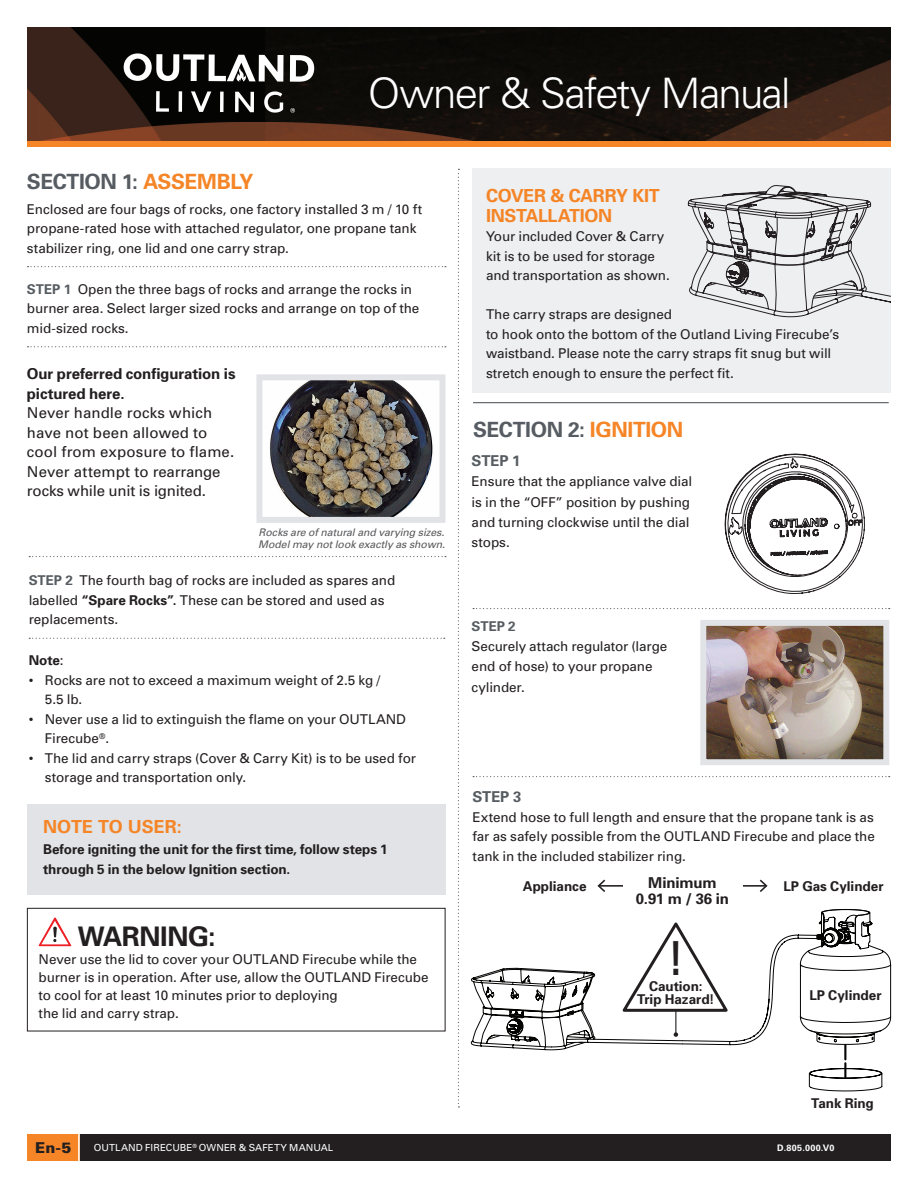
<style>
.page{position:relative;width:918px;height:1188px;background:#fff}
.page>*{position:absolute;margin:0;border:0;box-sizing:border-box;transform-origin:0 0}
.t1{font:700 46.8px "Univers";color:#231f20;scale:.8 1}
.t2{font:300 42px "Univers";letter-spacing:-.04em;color:#fff}
.t3{font:700 27px "Univers";letter-spacing:-.015em;color:#231f20}
.t4{font:700 21px "Univers";letter-spacing:-.015em;color:#565c61}
.t5{font:700 18px/20.2px "Univers";letter-spacing:-.015em;color:#f58527}
.t6{font:15px/19.5px "Univers";letter-spacing:.005em;color:#231f20}
.t7{font:700 15px/19.5px "Univers";letter-spacing:-.01em;color:#231f20}
.t8{font:700 15px "Univers";letter-spacing:-.015em;color:#565c61}
.t9{font:900 15px "Univers";color:#231f20}
.t10{font:13.5px/19.5px "Univers";letter-spacing:-.005em;color:#231f20}
.t11{font:700 13.5px/20.2px "Univers";letter-spacing:-.005em;color:#231f20}
.t12{font:700 13.5px "Univers";color:#565c61}
.t13{font:italic 10.5px/12px "Univers";letter-spacing:-.005em;color:#57585a}
.t14{font:9.75px "Univers";letter-spacing:.01em;color:#fff}
.t15{font:700 9px "Univers";letter-spacing:.04em;color:#fff}
.s1{color:#f58527}
.s2{font-weight:700;color:#565c61}
.s3{font-weight:700}
.s4{font-weight:400}
</style>
<div class="page">
<img style="left:27px;top:27px;width:864px;height:115px">
<div style="left:27px;top:142px;width:864px;height:5px;background:#f58527"></div>
<div style="left:27px;top:1134px;width:864px;height:27px;background:#231f20"></div>
<div style="left:27px;top:1134px;width:53px;height:27px;background:#f58527"></div>
<hr style="left:78px;top:1133px;width:2px;height:30px;background:#fff">
<svg style="left:290px;top:55px;width:24px;height:27px"></svg>
<svg style="left:124px;top:53px;width:160px;height:29px"></svg>
<svg style="left:156px;top:91px;width:13px;height:21px"></svg>
<hr style="left:179px;top:91px;width:3px;height:21px;background:#fff">
<svg style="left:191px;top:91px;width:20px;height:21px"></svg>
<svg style="left:220px;top:92px;width:4px;height:20px"></svg>
<svg style="left:235px;top:92px;width:19px;height:20px"></svg>
<svg style="left:264px;top:91px;width:19px;height:22px"></svg>
<svg style="left:290px;top:108px;width:5px;height:5px"></svg>
<div style="left:472px;top:169px;width:419px;height:224px;background:#eeeff1"></div>
<img style="left:700px;top:620px;width:189px;height:145px">
<svg style="left:28px;top:266px;width:418px;height:1px"></svg>
<svg style="left:28px;top:346px;width:418px;height:1px"></svg>
<svg style="left:473px;top:608px;width:417px;height:1px"></svg>
<hr style="left:473px;top:402px;width:416px;height:1px;background:#565c61">
<svg style="left:473px;top:776px;width:417px;height:1px"></svg>
<svg style="left:29px;top:556px;width:417px;height:1px"></svg>
<svg style="left:458px;top:169px;width:1px;height:938px"></svg>
<div style="left:27px;top:805px;width:418px;height:90px;background:#e1e3e6"></div>
<img style="left:256px;top:374px;width:190px;height:149px">
<div style="left:27px;top:908px;width:418px;height:123px;border:1px solid #231f20"></div>
<svg style="left:39px;top:918px;width:32px;height:28px"></svg>
<hr style="left:599px;top:885px;width:167px;height:2px;background:#231f20">
<svg style="left:597px;top:879px;width:10px;height:13px"></svg>
<svg style="left:758px;top:879px;width:10px;height:13px"></svg>
<div style="left:623px;top:876px;width:119px;height:39px;background:#fff"></div>
<svg style="left:731px;top:934px;width:69px;height:111px"></svg>
<svg style="left:800px;top:909px;width:91px;height:182px"></svg>
<svg style="left:470px;top:922px;width:261px;height:128px"></svg>
<svg style="left:688px;top:56px;width:203px;height:261px"></svg>
<svg style="left:725px;top:454px;width:140px;height:140px"></svg>
<svg style="left:29px;top:638px;width:416px;height:1px"></svg>
<h2 class="t2" style="left:368px;top:68px;width:424px">Owner &amp; Safety Manual</h2>
<h3 class="t4" style="left:27px;top:168px;width:228px">SECTION 1: <span class="s1">ASSEMBLY</span></h3>
<p class="t10" style="left:27px;top:199px;width:397px">Enclosed are four bags of rocks, one factory installed 3 m / 10 ft propane-rated hose with attached regulator, one propane tank stabilizer ring, one lid and one carry strap.</p>
<p class="t10" style="left:27px;top:279px;width:394px"><span class="s2">STEP 1</span> Open the three bags of rocks and arrange the rocks in burner area. Select larger sized rocks and arrange on top of the mid-sized rocks.</p>
<p class="t7" style="left:27px;top:364px;width:210px">Our preferred configuration is pictured here.</p>
<p class="t6" style="left:27px;top:403px;width:209px">Never handle rocks which have not been allowed to cool from exposure to flame.<br>Never attempt to rearrange rocks while unit is ignited.</p>
<p class="t13" style="left:258px;top:526px;width:188px">Rocks are of natural and varying sizes.<br>Model may not look exactly as shown.</p>
<p class="t10" style="left:29px;top:570px;width:368px"><span class="s2">STEP 2</span> The fourth bag of rocks are included as spares and labelled <span class="s3">“Spare Rocks”.</span> These can be stored and used as replacements.</p>
<p class="t11" style="left:29px;top:650px;width:36px">Note<span class="s4">:</span></p>
<p class="t10" style="left:45px;top:670px;width:337px;text-indent:-16px">• Rocks are not to exceed a maximum weight of 2.5 kg /<br>5.5 lb.</p>
<p class="t10" style="left:45px;top:709px;width:363px;text-indent:-16px">• Never use a lid to extinguish the flame on your OUTLAND<br>Firecube<sup>®</sup>.</p>
<p class="t10" style="left:45px;top:748px;width:373px;text-indent:-16px">• The lid and carry straps (Cover &amp; Carry Kit) is to be used for storage and transportation only.</p>
<h3 class="t5" style="left:43px;top:816px;width:140px">NOTE TO USER:</h3>
<p class="t11" style="left:43px;top:838px;width:346px">Before igniting the unit for the first time, follow steps 1 through 5 in the below Ignition section.</p>
<h3 class="t3" style="left:78px;top:919px;width:139px">WARNING:</h3>
<p class="t10" style="left:39px;top:950px;width:392px;line-height:18px">Never use the lid to cover your OUTLAND Firecube while the burner is in operation. After use, allow the OUTLAND Firecube to cool for at least 10 minutes prior to deploying<br>the lid and carry strap.</p>
<h3 class="t5" style="left:486px;top:184px;width:175px">COVER &amp; CARRY KIT<br>INSTALLATION</h3>
<p class="t10" style="left:486px;top:227px;width:185px">Your included Cover &amp; Carry kit is to be used for storage and transportation as shown.</p>
<p class="t10" style="left:486px;top:305px;width:355px">The carry straps are designed<br>to hook onto the bottom of the Outland Living Firecube’s waistband. Please note the carry straps fit snug but will stretch enough to ensure the perfect fit.</p>
<h3 class="t4" style="left:473px;top:416px;width:212px">SECTION 2: <span class="s1">IGNITION</span></h3>
<p class="t8" style="left:472px;top:451px;width:50px">STEP 1</p>
<p class="t10" style="left:472px;top:471px;width:222px;line-height:20.2px">Ensure that the appliance valve dial is in the “OFF” position by pushing and turning clockwise until the dial stops.</p>
<p class="t12" style="left:472px;top:617px;width:46px">STEP 2</p>
<p class="t10" style="left:472px;top:636px;width:197px;line-height:20.2px">Securely attach regulator (large end of hose) to your propane cylinder.</p>
<p class="t8" style="left:472px;top:787px;width:50px">STEP 3</p>
<p class="t10" style="left:472px;top:807px;width:404px;text-align:justify">Extend hose to full length and ensure that the propane tank is as far as safely possible from the OUTLAND Firecube and place the tank in the included stabilizer ring.</p>
<p class="t11" style="left:523px;top:875px;width:65px">Appliance</p>
<p class="t7" style="left:648px;top:872px;width:70px">Minimum</p>
<p class="t11" style="left:784px;top:875px;width:102px">LP Gas Cylinder</p>
<p class="t7" style="left:636px;top:889px;width:95px">0.91 m / 36 in</p>
<h1 class="t1" style="left:669px;top:928px;width:20px">!</h1>
<p class="t11" style="left:637px;top:979px;width:79px;line-height:13.2px;text-align:center">Caution:<br>Trip Hazard!</p>
<p class="t11" style="left:809px;top:985px;width:74px">LP Cylinder</p>
<p class="t11" style="left:811px;top:1093px;width:64px">Tank Ring</p>
<p class="t9" style="left:35px;top:1139px;width:38px">En-5</p>
<p class="t14" style="left:94px;top:1142px;width:241px">OUTLAND FIRECUBE<sup>®</sup> OWNER &amp; SAFETY MANUAL</p>
<p class="t15" style="left:777px;top:1142px;width:59px">D.805.000.V0</p>
</div>
